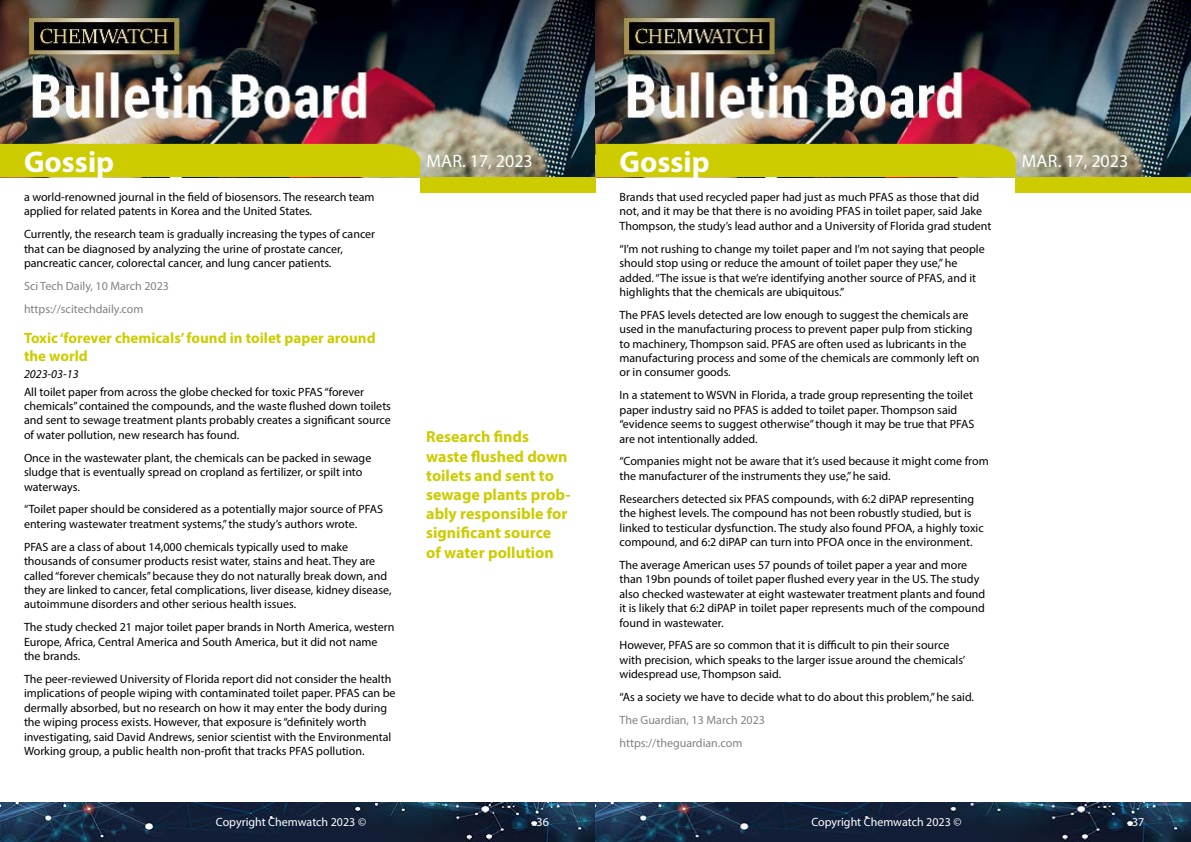
<style>
.page{position:relative;width:1191px;height:842px;background:#fff}
.page>*{position:absolute;margin:0;border:0;box-sizing:border-box;transform-origin:0 0}
.t1{font:700 30px "Myriad Pro";color:#fff}
.t2{font:18px "Myriad Pro";color:#fff}
.t3{font:700 16px/19.2px "Myriad Pro";color:#cc0}
.t4{font:700 15px/18px "Myriad Pro";color:#cc0}
.t5{font:12px/14.4px "Myriad Pro";color:#000}
.t6{font:12px/22.9px "Myriad Pro";color:#808285}
.t7{font:12px "Myriad Pro";color:#fff}
.t8{font:italic 12px "Myriad Pro";color:#000}
</style>
<div class="page">
<img style="left:0;top:0;width:1191px;height:177px">
<div style="left:420px;top:177px;width:175px;height:15px;background:#cc0"></div>
<div style="left:1015px;top:177px;width:176px;height:15px;background:#cc0"></div>
<div style="left:0;top:144px;width:420px;height:33px;background:#cc0"></div>
<div style="left:595px;top:144px;width:420px;height:33px;background:#cc0"></div>
<img style="left:0;top:802px;width:1191px;height:40px">
<h1 class="t1" style="left:24px;top:142px;width:92px">Gossip</h1>
<h1 class="t1" style="left:619px;top:142px;width:92px">Gossip</h1>
<p class="t5" style="left:619px;top:190px;width:373px">Brands that used recycled paper had just as much PFAS as those that did not, and it may be that there is no avoiding PFAS in toilet paper, said Jake<br>Thompson, the study’s lead author and a University of Florida grad student</p>
<p class="t5" style="left:619px;top:241px;width:367px">“I’m not rushing to change my toilet paper and I’m not saying that people should stop using or reduce the amount of toilet paper they use,” he added. “The issue is that we’re identifying another source of PFAS, and it highlights that the chemicals are ubiquitous.”</p>
<p class="t5" style="left:619px;top:307px;width:361px">The PFAS levels detected are low enough to suggest the chemicals are used in the manufacturing process to prevent paper pulp from sticking to machinery, Thompson said. PFAS are often used as lubricants in the manufacturing process and some of the chemicals are commonly left on or in consumer goods.</p>
<p class="t5" style="left:619px;top:388px;width:356px">In a statement to WSVN in Florida, a trade group representing the toilet paper industry said no PFAS is added to toilet paper. Thompson said “evidence seems to suggest otherwise” though it may be true that PFAS are not intentionally added.</p>
<p class="t5" style="left:619px;top:454px;width:371px">“Companies might not be aware that it’s used because it might come from the manufacturer of the instruments they use,” he said.</p>
<p class="t5" style="left:619px;top:491px;width:366px">Researchers detected six PFAS compounds, with 6:2 diPAP representing the highest levels. The compound has not been robustly studied, but is linked to testicular dysfunction. The study also found PFOA, a highly toxic compound, and 6:2 diPAP can turn into PFOA once in the environment.</p>
<p class="t5" style="left:619px;top:557px;width:367px">The average American uses 57 pounds of toilet paper a year and more than 19bn pounds of toilet paper flushed every year in the US. The study also checked wastewater at eight wastewater treatment plants and found it is likely that 6:2 diPAP in toilet paper represents much of the compound found in wastewater.</p>
<p class="t5" style="left:619px;top:638px;width:347px">However, PFAS are so common that it is difficult to pin their source with precision, which speaks to the larger issue around the chemicals’ widespread use, Thompson said.</p>
<p class="t5" style="left:619px;top:690px;width:356px">“As a society we have to decide what to do about this problem,” he said.</p>
<p class="t6" style="left:619px;top:708px;width:147px">The Guardian, 13 March 2023 https://theguardian.com</p>
<h2 class="t2" style="left:426px;top:150px;width:108px">Mar. 17, 2023</h2>
<h2 class="t2" style="left:1022px;top:150px;width:108px">Mar. 17, 2023</h2>
<p class="t5" style="left:24px;top:190px;width:352px">a world-renowned journal in the field of biosensors. The research team applied for related patents in Korea and the United States.</p>
<p class="t5" style="left:24px;top:227px;width:353px">Currently, the research team is gradually increasing the types of cancer that can be diagnosed by analyzing the urine of prostate cancer, pancreatic cancer, colorectal cancer, and lung cancer patients.</p>
<p class="t6" style="left:24px;top:274px;width:146px">Sci Tech Daily, 10 March 2023 https://scitechdaily.com</p>
<p class="t4" style="left:24px;top:328px;width:353px">Toxic ‘forever chemicals’ found in toilet paper around the world</p>
<p class="t8" style="left:24px;top:367px;width:56px">2023-03-13</p>
<p class="t5" style="left:24px;top:384px;width:368px">All toilet paper from across the globe checked for toxic PFAS “forever chemicals” contained the compounds, and the waste flushed down toilets and sent to sewage treatment plants probably creates a significant source of water pollution, new research has found.</p>
<p class="t5" style="left:24px;top:450px;width:349px">Once in the wastewater plant, the chemicals can be packed in sewage sludge that is eventually spread on cropland as fertilizer, or spilt into waterways.</p>
<p class="t5" style="left:24px;top:502px;width:361px">“Toilet paper should be considered as a potentially major source of PFAS entering wastewater treatment systems,” the study’s authors wrote.</p>
<p class="t5" style="left:24px;top:539px;width:369px">PFAS are a class of about 14,000 chemicals typically used to make thousands of consumer products resist water, stains and heat. They are called “forever chemicals” because they do not naturally break down, and they are linked to cancer, fetal complications, liver disease, kidney disease, autoimmune disorders and other serious health issues.</p>
<p class="t5" style="left:24px;top:620px;width:372px">The study checked 21 major toilet paper brands in North America, western<br>Europe, Africa, Central America and South America, but it did not name the brands.</p>
<p class="t5" style="left:24px;top:671px;width:373px">The peer-reviewed University of Florida report did not consider the health implications of people wiping with contaminated toilet paper. PFAS can be dermally absorbed, but no research on how it may enter the body during the wiping process exists. However, that exposure is “definitely worth investigating, said David Andrews, senior scientist with the Environmental Working group, a public health non-profit that tracks PFAS pollution.</p>
<h3 class="t3" style="left:426px;top:427px;width:146px">Research finds waste flushed down toilets and sent to sewage plants prob&shy;ably responsible for significant source<br>of water pollution</h3>
<p class="t7" style="left:216px;top:815px;width:152px">Copyright Chemwatch 2023 ©</p>
<p class="t7" style="left:536px;top:815px;width:14px">36</p>
<p class="t7" style="left:811px;top:815px;width:152px">Copyright Chemwatch 2023 ©</p>
<p class="t7" style="left:1132px;top:815px;width:14px">37</p>
</div>
